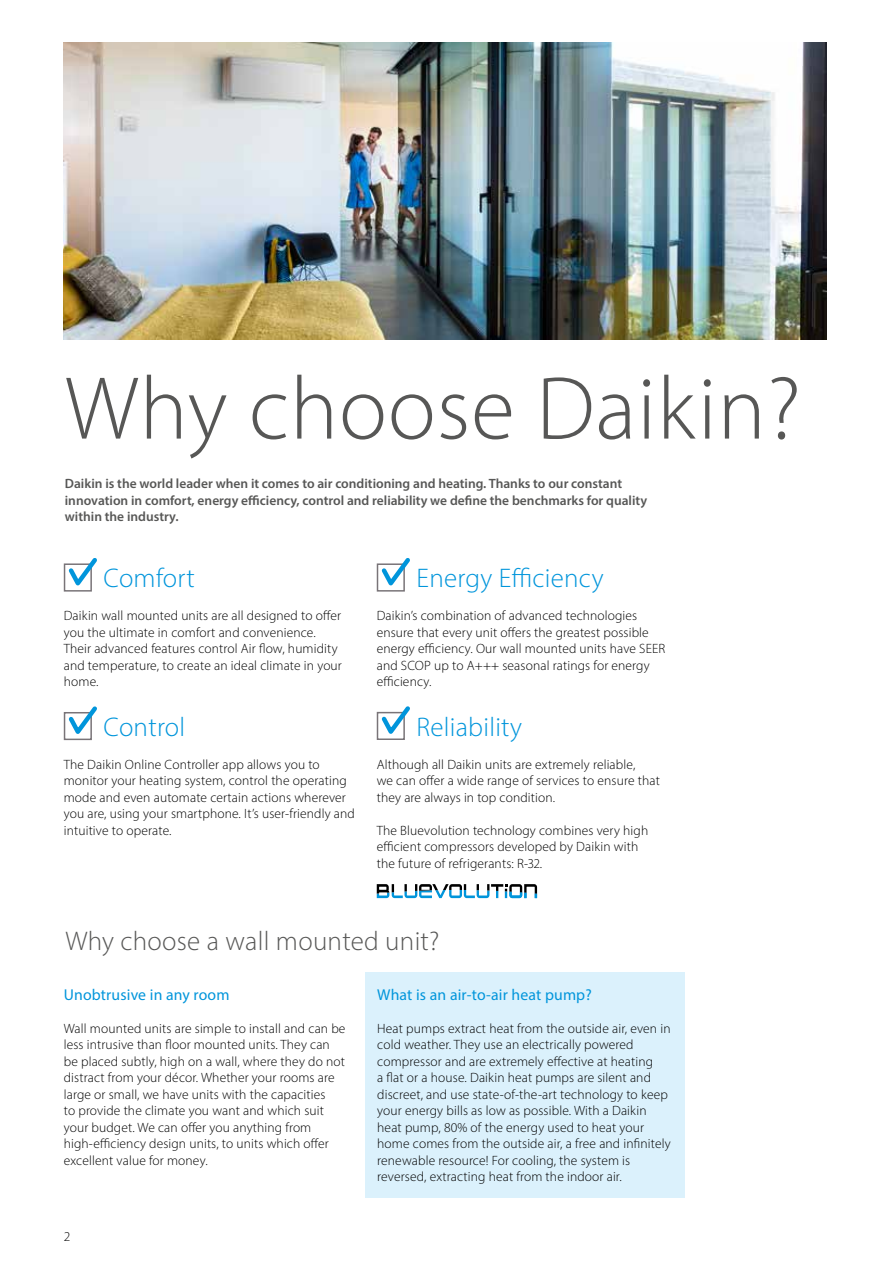
<style>
.page{position:relative;width:893px;height:1263px;background:#fff}
.page>*{position:absolute;margin:0;border:0;box-sizing:border-box;transform-origin:0 0}
.t1{font:300 90px "Myriad Pro";letter-spacing:.01em;color:#575756}
.t2{font:300 27px "Myriad Pro";letter-spacing:.01em;color:#0095db}
.t3{font:300 27px "Myriad Pro";letter-spacing:.01em;color:#575756}
.t4{font:15.75px "Myriad Pro";letter-spacing:.01em;color:#0095db}
.t5{font:300 13.5px/16.5px "Myriad Pro";letter-spacing:.01em;color:#000}
.t6{font:600 13.5px/16.5px "Myriad Pro";color:#575756}
</style>
<div class="page">
<div style="left:365px;top:972px;width:320px;height:226px;background:#dbf1fc"></div>
<img style="left:64px;top:43px;width:763px;height:297px">
<div style="left:64px;top:563px;width:28px;height:29px;border:2px solid #797478"></div>
<svg style="left:65px;top:558px;width:32px;height:34px"></svg>
<div style="left:64px;top:712px;width:28px;height:28px;border:2px solid #797478"></div>
<svg style="left:65px;top:706px;width:32px;height:34px"></svg>
<div style="left:377px;top:712px;width:28px;height:28px;border:2px solid #797478"></div>
<svg style="left:378px;top:706px;width:32px;height:34px"></svg>
<div style="left:377px;top:563px;width:28px;height:29px;border:2px solid #797478"></div>
<svg style="left:378px;top:558px;width:32px;height:34px"></svg>
<svg style="left:377px;top:884px;width:160px;height:14px"></svg>
<h1 class="t1" style="left:65px;top:354px;width:738px">Why choose Daikin?</h1>
<p class="t6" style="left:65px;top:475px;width:584px">Daikin is the world leader when it comes to air conditioning and heating. Thanks to our constant innovation in comfort, energy efficiency, control and reliability we define the benchmarks for quality within the industry.</p>
<h2 class="t2" style="left:103px;top:562px;width:93px">Comfort</h2>
<h2 class="t2" style="left:416px;top:562px;width:189px">Energy Efficiency</h2>
<p class="t5" style="left:64px;top:607px;width:280px">Daikin wall mounted units are all designed to offer you the ultimate in comfort and convenience.<br>Their advanced features control Air flow, humidity and temperature, to create an ideal climate in your home.</p>
<p class="t5" style="left:377px;top:607px;width:290px">Daikin’s combination of advanced technologies ensure that every unit offers the greatest possible energy efficiency. Our wall mounted units have SEER and SCOP up to A+++ seasonal ratings for energy efficiency.</p>
<h2 class="t2" style="left:103px;top:710px;width:83px">Control</h2>
<h2 class="t2" style="left:416px;top:710px;width:107px">Reliability</h2>
<p class="t5" style="left:64px;top:756px;width:293px">The Daikin Online Controller app allows you to monitor your heating system, control the operating mode and even automate certain actions wherever you are, using your smartphone. It’s user-friendly and intuitive to operate.</p>
<p class="t5" style="left:377px;top:756px;width:285px">Although all Daikin units are extremely reliable,<br>we can offer a wide range of services to ensure that they are always in top condition.</p>
<p class="t5" style="left:377px;top:822px;width:273px">The Bluevolution technology combines very high efficient compressors developed by Daikin with the future of refrigerants: R-32.</p>
<h2 class="t3" style="left:65px;top:925px;width:376px">Why choose a wall mounted unit?</h2>
<p class="t4" style="left:64px;top:985px;width:167px">Unobtrusive in any room</p>
<p class="t5" style="left:64px;top:1020px;width:283px">Wall mounted units are simple to install and can be less intrusive than floor mounted units. They can be placed subtly, high on a wall, where they do not distract from your décor. Whether your rooms are large or small, we have units with the capacities<br>to provide the climate you want and which suit your budget. We can offer you anything from high-efficiency design units, to units which offer excellent value for money.</p>
<p class="t5" style="left:64px;top:1228px;width:8px">2</p>
<p class="t4" style="left:377px;top:985px;width:216px">What is an air-to-air heat pump?</p>
<p class="t5" style="left:377px;top:1020px;width:295px">Heat pumps extract heat from the outside air, even in cold weather. They use an electrically powered compressor and are extremely effective at heating<br>a flat or a house. Daikin heat pumps are silent and discreet, and use state-of-the-art technology to keep your energy bills as low as possible. With a Daikin heat pump, 80% of the energy used to heat your home comes from the outside air, a free and infinitely renewable resource! For cooling, the system is reversed, extracting heat from the indoor air.</p>
</div>
